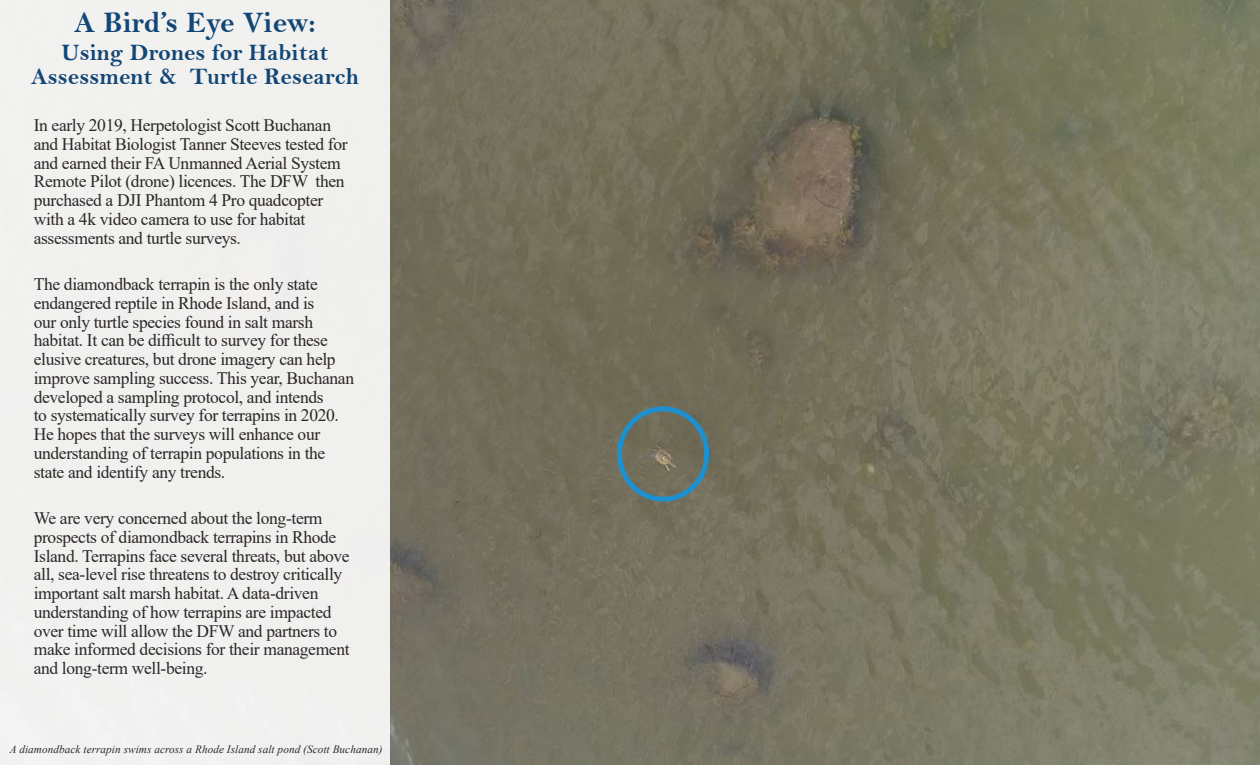
<style>
.page{position:relative;width:1260px;height:765px;background:#fff}
.page>*{position:absolute;margin:0;border:0;box-sizing:border-box;transform-origin:0 0}
.t1{font:30px "Bell MT Bold";color:#114676}
.t2{font:23.75px/23.8px "Bell MT Bold";letter-spacing:.005em;color:#114676;text-align:center}
.t3{font:17.5px/18.8px "Times New Roman";letter-spacing:-.02em;color:#231f20}
.t4{font:italic 11.25px "Times New Roman";letter-spacing:.005em;color:#231f20}
</style>
<div class="page">
<img style="left:390px;top:0;width:870px;height:765px">
<div style="left:0;top:0;width:390px;height:765px;background:#f1f0ef"></div>
<div style="left:617px;top:406px;width:92px;height:96px;border:5px solid #1d90d0;border-radius:50%"></div>
<p class="t1" style="left:74px;top:5px;width:243px">A Bird’s Eye View:</p>
<p class="t2" style="left:31px;top:41px;width:329px">Using Drones for Habitat<br>Assessment &amp; Turtle Research</p>
<p class="t3" style="left:34px;top:115px;width:315px">In early 2019, Herpetologist Scott Buchanan and Habitat Biologist Tanner Steeves tested for and earned their FA Unmanned Aerial System Remote Pilot (drone) licences. The DFW then purchased a DJI Phantom 4 Pro quadcopter with a 4k video camera to use for habitat assessments and turtle surveys.</p>
<p class="t3" style="left:34px;top:274px;width:322px">The diamondback terrapin is the only state endangered reptile in Rhode Island, and is<br>our only turtle species found in salt marsh habitat. It can be difficult to survey for these elusive creatures, but drone imagery can help improve sampling success. This year, Buchanan developed a sampling protocol, and intends<br>to systematically survey for terrapins in 2020.<br>He hopes that the surveys will enhance our understanding of terrapin populations in the state and identify any trends.</p>
<p class="t3" style="left:34px;top:508px;width:317px">We are very concerned about the long-term prospects of diamondback terrapins in Rhode Island. Terrapins face several threats, but above all, sea-level rise threatens to destroy critically important salt marsh habitat. A data-driven understanding of how terrapins are impacted over time will allow the DFW and partners to make informed decisions for their management and long-term well-being.</p>
<p class="t4" style="left:10px;top:742px;width:374px">A diamondback terrapin swims across a Rhode Island salt pond (Scott Buchanan)</p>
</div>
